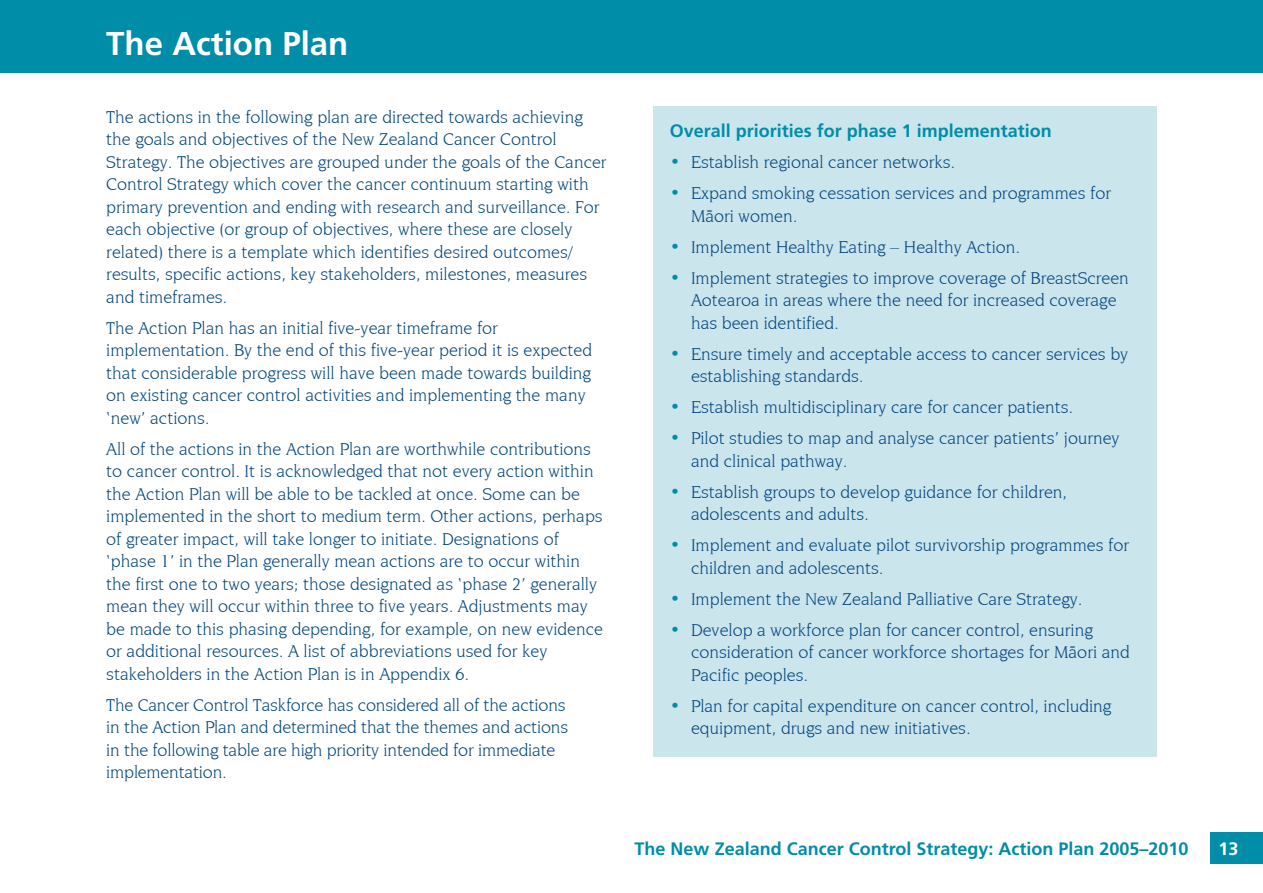
<style>
.page{position:relative;width:1263px;height:893px;background:#fff}
.page>*{position:absolute;margin:0;border:0;box-sizing:border-box;transform-origin:0 0}
.t1{font:700 33px "Frutiger";color:#fff}
.t2{font:18px/22.5px "Novarese IT Cby BT Book";color:#00447b}
.t3{font:700 18px "Frutiger";color:#008da8}
.t4{font:700 18px "Frutiger";color:#fff}
.s1{color:#008da8}
</style>
<div class="page">
<div style="left:1210px;top:832px;width:53px;height:31px;background:#008da8"></div>
<div style="left:0;top:0;width:1263px;height:72px;background:#008da8"></div>
<div style="left:653px;top:106px;width:504px;height:651px;background:#cbe5ed"></div>
<h1 class="t1" style="left:106px;top:25px;width:244px">The Action Plan</h1>
<p class="t2" style="left:106px;top:105px;width:502px">The actions in the following plan are directed towards achieving the goals and objectives of the New Zealand Cancer Control Strategy. The objectives are grouped under the goals of the Cancer Control Strategy which cover the cancer continuum starting with primary prevention and ending with research and surveillance. For each objective (or group of objectives, where these are closely related) there is a template which identifies desired outcomes/ results, specific actions, key stakeholders, milestones, measures and timeframes.</p>
<p class="t2" style="left:106px;top:316px;width:487px">The Action Plan has an initial five-year timeframe for implementation. By the end of this five-year period it is expected that considerable progress will have been made towards building on existing cancer control activities and implementing the many ‘new’ actions.</p>
<p class="t2" style="left:106px;top:437px;width:498px">All of the actions in the Action Plan are worthwhile contributions to cancer control. It is acknowledged that not every action within the Action Plan will be able to be tackled at once. Some can be implemented in the short to medium term. Other actions, perhaps of greater impact, will take longer to initiate. Designations of ‘phase 1’ in the Plan generally mean actions are to occur within the first one to two years; those designated as ‘phase 2’ generally mean they will occur within three to five years. Adjustments may be made to this phasing depending, for example, on new evidence or additional resources. A list of abbreviations used for key stakeholders in the Action Plan is in Appendix 6.</p>
<p class="t2" style="left:106px;top:693px;width:463px">The Cancer Control Taskforce has considered all of the actions in the Action Plan and determined that the themes and actions in the following table are high priority intended for immediate implementation.</p>
<p class="t3" style="left:670px;top:120px;width:384px">Overall priorities for phase 1 implementation</p>
<p class="t2" style="left:670px;top:151px;width:287px"><span class="s1">•</span> Establish regional cancer networks.</p>
<p class="t2" style="left:691px;top:182px;width:421px;text-indent:-21px"><span class="s1">•</span> Expand smoking cessation services and programmes for<br>Mäori women.</p>
<p class="t2" style="left:670px;top:235px;width:352px"><span class="s1">•</span> Implement Healthy Eating – Healthy Action.</p>
<p class="t2" style="left:691px;top:266px;width:439px;text-indent:-21px"><span class="s1">•</span> Implement strategies to improve coverage of BreastScreen<br>Aotearoa in areas where the need for increased coverage has been identified.</p>
<p class="t2" style="left:691px;top:342px;width:439px;text-indent:-21px"><span class="s1">•</span> Ensure timely and acceptable access to cancer services by establishing standards.</p>
<p class="t2" style="left:670px;top:396px;width:405px"><span class="s1">•</span> Establish multidisciplinary care for cancer patients.</p>
<p class="t2" style="left:691px;top:427px;width:430px;text-indent:-21px"><span class="s1">•</span> Pilot studies to map and analyse cancer patients’ journey and clinical pathway.</p>
<p class="t2" style="left:691px;top:480px;width:378px;text-indent:-21px"><span class="s1">•</span> Establish groups to develop guidance for children, adolescents and adults.</p>
<p class="t2" style="left:691px;top:534px;width:439px;text-indent:-21px"><span class="s1">•</span> Implement and evaluate pilot survivorship programmes for children and adolescents.</p>
<p class="t2" style="left:670px;top:587px;width:414px"><span class="s1">•</span> Implement the New Zealand Palliative Care Strategy.</p>
<p class="t2" style="left:691px;top:618px;width:440px;text-indent:-21px"><span class="s1">•</span> Develop a workforce plan for cancer control, ensuring consideration of cancer workforce shortages for Mäori and<br>Pacific peoples.</p>
<p class="t2" style="left:691px;top:694px;width:422px;text-indent:-21px"><span class="s1">•</span> Plan for capital expenditure on cancer control, including equipment, drugs and new initiatives.</p>
<p class="t3" style="left:635px;top:838px;width:555px">The New Zealand Cancer Control Strategy: Action Plan 2005–2010</p>
<p class="t4" style="left:1218px;top:838px;width:22px">13</p>
</div>
